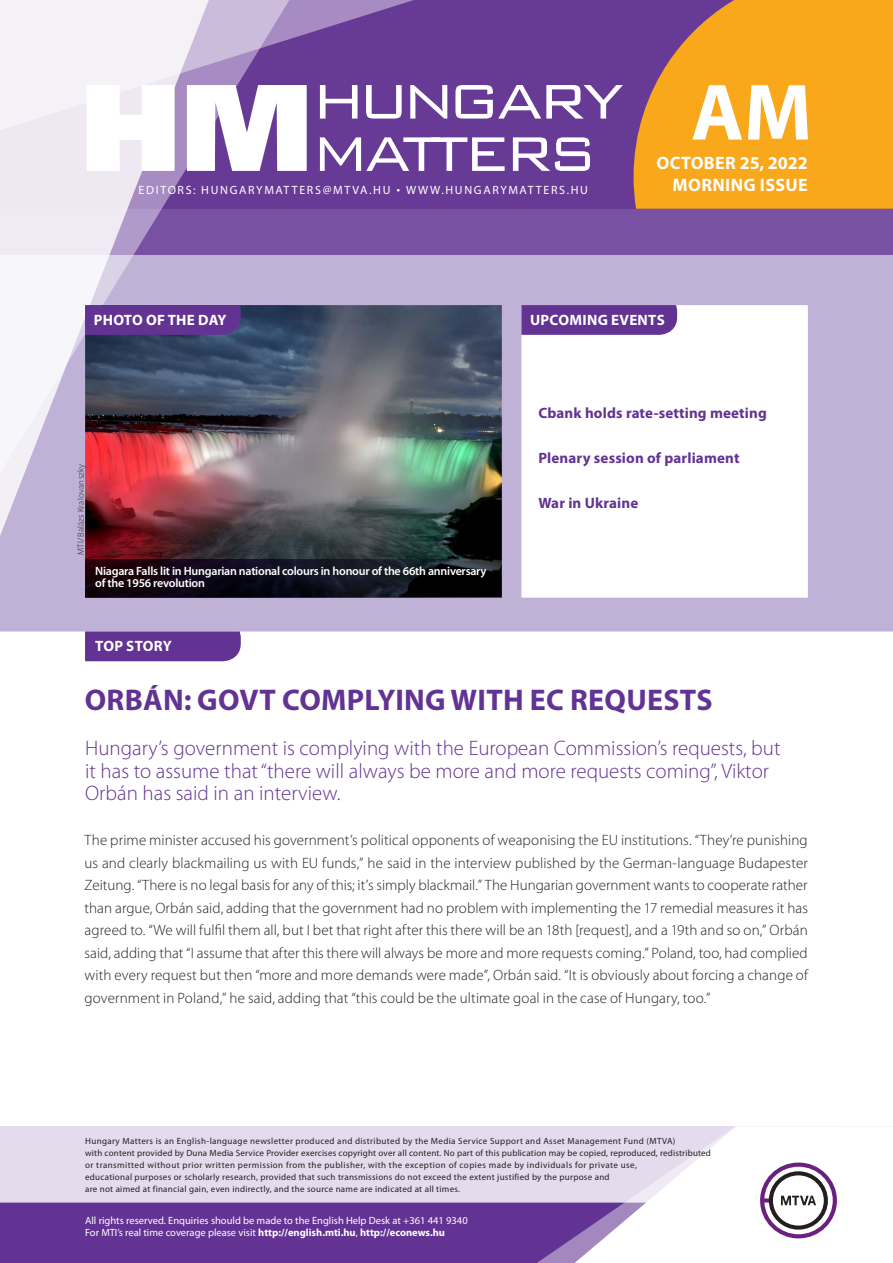
<style>
.page{position:relative;width:893px;height:1263px;background:#fff}
.page>*{position:absolute;margin:0;border:0;box-sizing:border-box;transform-origin:0 0}
.t1{font:700 80.55px "Myriad Pro";color:#fff}
._00_borito_cimsor{font:700 30px "Myriad Pro";letter-spacing:.01em;color:#623393}
._00_borito_alcimsor{font:300 21px/22.5px "Myriad Pro";color:#623393}
.t2{font:700 18px/22.5px "Myriad Pro";letter-spacing:.02em;color:#fff;text-align:right}
._03_kenyer_szöveg-1{font:300 15px/22.5px "Myriad Pro";letter-spacing:.005em;color:#231f20;text-align:justify}
._00_borito_cimsorkic{font:700 15px "Myriad Pro";letter-spacing:.01em;color:#623393}
.t3{font:700 15px "Myriad Pro";letter-spacing:.02em;color:#fff}
._04_kepalairas{font:600 12px/12px "Myriad Pro";letter-spacing:-.02em;color:#fff}
.t4{font:12px "Myriad Pro";letter-spacing:.14em;color:#fff}
.t5{font:10.5px/12px "Myriad Pro";color:#fff}
.t6{font:9px/12px "Myriad Pro";letter-spacing:.03em;color:#231f20}
._03_kenyer_szöveg-1-2{font:300 9px "Myriad Pro";letter-spacing:.03em;color:#231f20}
.s1{font-family:"Geogrotesque"}
.s2{font-weight:700}
</style>
<div class="page">
<div style="left:0;top:1126px;width:893px;height:137px;background:#e4dcec"></div>
<div style="left:0;top:1202px;width:506px;height:61px;background:#623393"></div>
<div style="left:506px;top:1202px;width:43px;height:61px;background:#623393"></div>
<svg style="left:549px;top:1126px;width:344px;height:137px;fill:#fff"></svg>
<svg style="left:760px;top:1162px;width:77px;height:76px;background:#c5b8c8"></svg>
<svg style="left:0;top:255px;width:893px;height:376px"></svg>
<div style="left:0;top:0;width:893px;height:255px;background:linear-gradient(to bottom,#633493,#72489e)"></div>
<svg style="left:634px;top:0;width:259px;height:209px;background:#ea9c26"></svg>
<svg style="left:225px;top:221px;width:83px;height:287px;background:#726e8b"></svg>
<svg style="left:225px;top:0;width:257px;height:221px;background:#744c9f"></svg>
<svg style="left:0;top:0;width:225px;height:610px"></svg>
<svg style="left:87px;top:85px;width:88px;height:86px"></svg>
<svg style="left:187px;top:85px;width:120px;height:86px"></svg>
<svg style="left:320px;top:85px;width:37px;height:34px"></svg>
<svg style="left:366px;top:85px;width:36px;height:34px"></svg>
<svg style="left:410px;top:85px;width:37px;height:34px"></svg>
<svg style="left:455px;top:85px;width:168px;height:34px"></svg>
<svg style="left:320px;top:137px;width:185px;height:34px"></svg>
<svg style="left:513px;top:137px;width:77px;height:34px"></svg>
<div style="left:85px;top:631px;width:156px;height:30px;background:#623393"></div>
<svg style="left:521px;top:305px;width:156px;height:30px;background:#653795"></svg>
<div style="left:85px;top:305px;width:156px;height:30px;background:#623393"></div>
<svg style="left:85px;top:559px;width:417px;height:39px;background:#110d18"></svg>
<p class="t4" style="left:139px;top:182px;width:451px">EDITORS: HUNGARYMATTERS@MTVA.HU <span class="s1">¬</span> WWW.HUNGARYMATTERS.HU</p>
<h1 class="t1" style="left:691px;top:60px;width:122px">AM</h1>
<p class="t2" style="left:656px;top:151px;width:153px">OCTOBER 25, 2022<br>MORNING ISSUE</p>
<p class="t3" style="left:94px;top:310px;width:134px">PHOTO OF THE DAY</p>
<p class="t3" style="left:530px;top:310px;width:136px">UPCOMING EVENTS</p>
<p class="_03_kenyer_szöveg-1-2" style="left:76px;top:555px;width:93px;rotate:-90deg">MTI/Balázs Kralovanszky</p>
<p class="_04_kepalairas" style="left:95px;top:564px;width:393px">Niagara Falls lit in Hungarian national colours in honour of the 66th anniversary of the 1956 revolution</p>
<p class="t3" style="left:95px;top:636px;width:78px">TOP STORY</p>
<p class="_00_borito_cimsorkic" style="left:538px;top:403px;width:230px">Cbank holds rate-setting meeting</p>
<p class="_00_borito_cimsorkic" style="left:538px;top:448px;width:203px">Plenary session of parliament</p>
<p class="_00_borito_cimsorkic" style="left:538px;top:493px;width:102px">War in Ukraine</p>
<p class="_00_borito_cimsor" style="left:85px;top:680px;width:629px">ORBÁN: GOVT COMPLYING WITH EC REQUESTS</p>
<p class="_00_borito_alcimsor" style="left:85px;top:737px;width:697px">Hungary’s government is complying with the European Commission’s requests, but it has to assume that “there will always be more and more requests coming”, Viktor<br>Orbán has said in an interview.</p>
<p class="_03_kenyer_szöveg-1" style="left:85px;top:829px;width:725px">The prime minister accused his government’s political opponents of weaponising the EU institutions. “They’re punishing us and clearly blackmailing us with EU funds,” he said in the interview published by the German-language Budapester Zeitung. “There is no legal basis for any of this; it’s simply blackmail.” The Hungarian government wants to cooperate rather than argue, Orbán said, adding that the government had no problem with implementing the 17 remedial measures it has agreed to. “We will fulfil them all, but I bet that right after this there will be an 18th [request], and a 19th and so on,” Orbán said, adding that “I assume that after this there will always be more and more requests coming.” Poland, too, had complied with every request but then “more and more demands were made”, Orbán said. “It is obviously about forcing a change of government in Poland,” he said, adding that “this could be the ultimate goal in the case of Hungary, too.”</p>
<p class="t6" style="left:85px;top:1134px;width:627px">Hungary Matters is an English-language newsletter produced and distributed by the Media Service Support and Asset Management Fund (MTVA)<br>with content provided by Duna Media Service Provider exercises copyright over all content. No part of this publication may be copied, reproduced, redistributed or transmitted without prior written permission from the publisher, with the exception of copies made by individuals for private use,<br>educational purposes or scholarly research, provided that such transmissions do not exceed the extent justified by the purpose and<br>are not aimed at financial gain, even indirectly, and the source name are indicated at all times.</p>
<p class="t5" style="left:85px;top:1214px;width:384px">All rights reserved. Enquiries should be made to the English Help Desk at +361 441 9340<br>For MTI’s real time coverage please visit <span class="s2">http://english.mti.hu</span>, <span class="s2">http://econews.hu</span></p>
</div>
